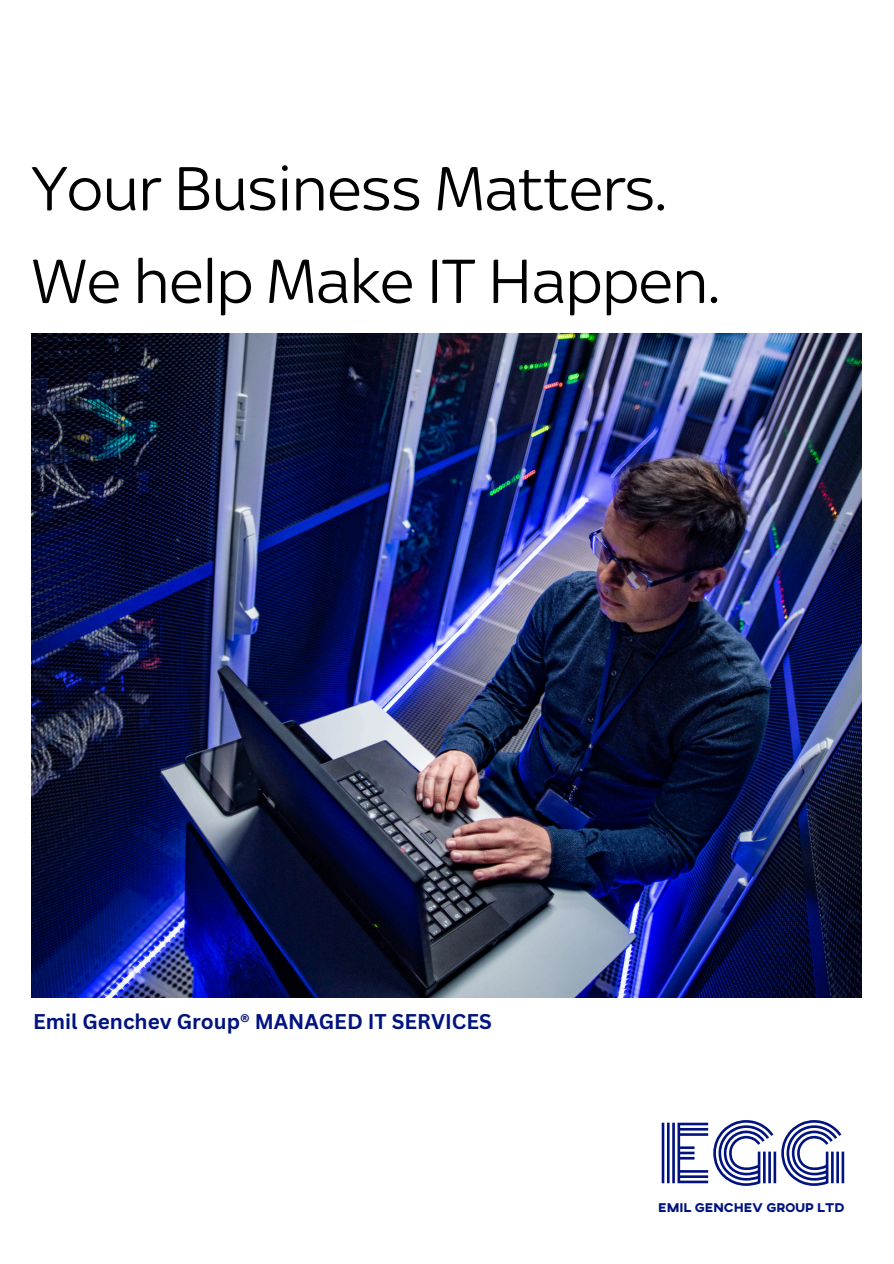
<style>
.page{position:relative;width:894px;height:1264px;background:#fff}
.page>*{position:absolute;margin:0;border:0;box-sizing:border-box;transform-origin:0 0}
.t1{font:74.85px "Monoton";color:#00137f}
.t2{font:66.15px/92.6px "Sky Text";color:#000}
.t3{font:700 20.7px "Canva Sans";color:#00137f}
.t4{font:800 12.9px "AXIS";color:#00137f}
</style>
<div class="page">
<img style="left:32px;top:333px;width:829px;height:664px">
<p class="t2" style="left:32px;top:142px;width:689px">Your Business Matters.<br>We help Make IT Happen.</p>
<h3 class="t3" style="left:33px;top:1006px;width:460px">Emil Genchev Group® MANAGED IT SERVICES</h3>
<h1 class="t1" style="left:658px;top:1096px;width:190px">EGG</h1>
<p class="t4" style="left:658px;top:1199px;width:188px">EMIL GENCHEV GROUP LTD</p>
</div>
